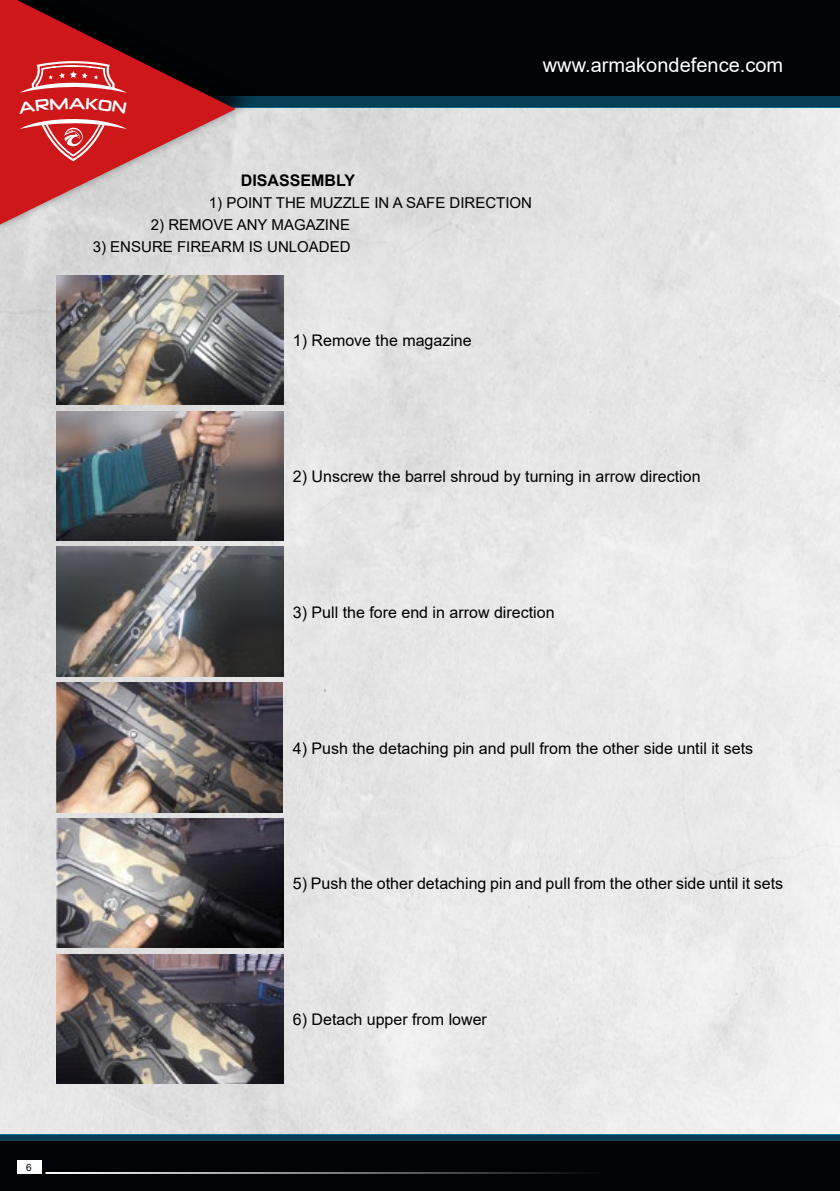
<style>
.page{position:relative;width:840px;height:1191px;background:#fff}
.page>*{position:absolute;margin:0;border:0;box-sizing:border-box;transform-origin:0 0}
.t1{font:20px "Arial";color:#fff}
.t2{font:16px "Arial";color:#000}
.t3{font:700 16px "Arial";color:#000}
.t4{font:15px "Arial";color:#000}
.t5{font:10px "Arial";color:#000}
</style>
<div class="page">
<img style="left:0;top:108px;width:839px;height:1026px">
<svg style="left:256px;top:0;width:583px;height:108px;fill:#000406"></svg>
<svg style="left:0;top:1134px;width:839px;height:57px;fill:#000406"></svg>
<div style="left:0;top:0;width:256px;height:234px;background:#000;opacity:.75"></div>
<svg style="left:0;top:0;width:235px;height:233px"></svg>
<hr style="left:45px;top:1172px;width:565px;height:2px;background:#fff">
<div style="left:17px;top:1160px;width:24px;height:14px;background:#fff"></div>
<img style="left:57px;top:275px;width:226px;height:130px">
<img style="left:57px;top:547px;width:226px;height:129px">
<img style="left:57px;top:818px;width:226px;height:129px">
<img style="left:57px;top:682px;width:226px;height:130px">
<img style="left:57px;top:411px;width:226px;height:129px">
<img style="left:57px;top:954px;width:226px;height:129px">
<svg style="left:18px;top:57px;width:109px;height:105px"></svg>
<p class="t5" style="left:26px;top:1160px;width:7px">6</p>
<p class="t1" style="left:542px;top:51px;width:242px">www.armakondefence.com</p>
<p class="t3" style="left:241px;top:169px;width:116px">DISASSEMBLY</p>
<p class="t4" style="left:209px;top:192px;width:324px">1) POINT THE MUZZLE IN A SAFE DIRECTION</p>
<p class="t4" style="left:151px;top:214px;width:200px">2) REMOVE ANY MAGAZINE</p>
<p class="t4" style="left:93px;top:236px;width:259px">3) ENSURE FIREARM IS UNLOADED</p>
<p class="t2" style="left:293px;top:329px;width:180px">1) Remove the magazine</p>
<p class="t2" style="left:293px;top:465px;width:409px">2) Unscrew the barrel shroud by turning in arrow direction</p>
<p class="t2" style="left:293px;top:601px;width:263px">3) Pull the fore end in arrow direction</p>
<p class="t2" style="left:293px;top:737px;width:461px">4) Push the detaching pin and pull from the other side until it sets</p>
<p class="t2" style="left:293px;top:872px;width:491px">5) Push the other detaching pin and pull from the other side until it sets</p>
<p class="t2" style="left:293px;top:1008px;width:195px">6) Detach upper from lower</p>
</div>
